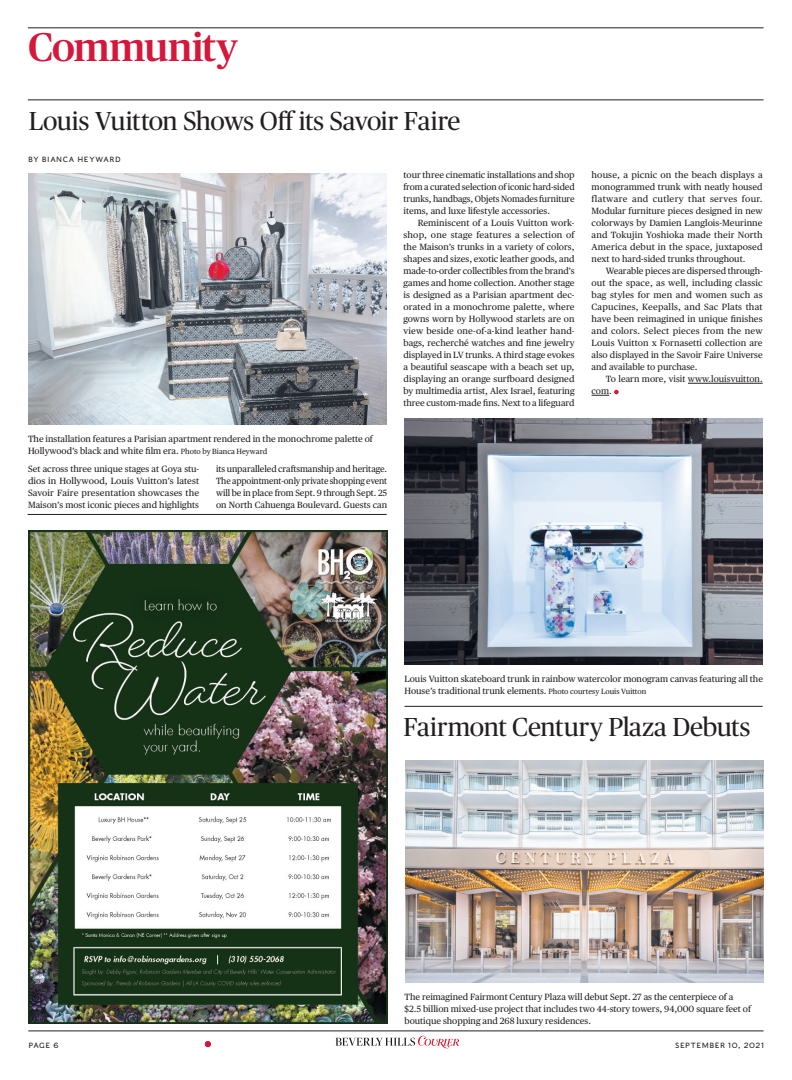
<style>
.page{position:relative;width:792px;height:1080px;background:#fff}
.page>*{position:absolute;margin:0;border:0;box-sizing:border-box;transform-origin:0 0}
.t1{font:500 40px "Publico";letter-spacing:-.01em;color:#d5173b}
.t2{font:26px "Publico Headline";letter-spacing:-.015em;color:#231f20}
.t3{font:9px/12px "Publico Text";color:#231f20;text-align:justify}
.t4{font:7.5px "Caslons Egyptian";letter-spacing:.075em;color:#231f20}
.s1{font-size:7.5px}
</style>
<div class="page">
<hr style="left:28px;top:1031px;width:736px;height:1px;background:#231f20">
<svg style="left:335px;top:1036px;width:124px;height:12px"></svg>
<hr style="left:28px;top:28px;width:736px;height:1px;background:#231f20">
<hr style="left:28px;top:100px;width:736px;height:1px;background:#231f20">
<svg style="left:205px;top:1041px;width:6px;height:6px"></svg>
<img style="left:28px;top:530px;width:359px;height:494px">
<hr style="left:688px;top:383px;width:75px;height:1px;background:#231f20">
<svg style="left:592px;top:390px;width:27px;height:6px"></svg>
<img style="left:28px;top:173px;width:358px;height:251px">
<img style="left:405px;top:419px;width:358px;height:245px">
<img style="left:405px;top:760px;width:359px;height:222px">
<hr style="left:28px;top:514px;width:359px;height:1px;background:#231f20">
<hr style="left:405px;top:706px;width:358px;height:1px;background:#231f20">
<h1 class="t1" style="left:28px;top:31px;width:211px">Community</h1>
<h2 class="t2" style="left:29px;top:111px;width:433px">Louis Vuitton Shows Off its Savoir Faire</h2>
<p class="t4" style="left:28px;top:157px;width:94px">BY BIANCA HEYWARD</p>
<p class="t3" style="left:28px;top:434px;width:346px">The installation features a Parisian apartment rendered in the monochrome palette of<br>Hollywood’s black and white film era. <span class="s1">Photo by Bianca Heyward</span></p>
<p class="t3" style="left:28px;top:464px;width:173px">Set across three unique stages at Goya stu&shy;dios in Hollywood, Louis Vuitton’s latest Savoir Faire presentation showcases the Maison’s most iconic pieces and highlights</p>
<p class="t3" style="left:216px;top:464px;width:173px">its unparalleled craftsmanship and heritage.<br>The appointment-only private shopping event will be in place from Sept. 9 through Sept. 25 on North Cahuenga Boulevard. Guests can</p>
<p class="t3" style="left:404px;top:170px;width:173px">tour three cinematic installations and shop from a curated selection of iconic hard-sided trunks, handbags, Objets Nomades furniture items, and luxe lifestyle accessories.</p>
<p class="t3" style="left:404px;top:218px;width:173px;text-indent:14px">Reminiscent of a Louis Vuitton work&shy;shop, one stage features a selection of the Maison’s trunks in a variety of colors, shapes and sizes, exotic leather goods, and made-to-order collectibles from the brand’s games and home collection. Another stage is designed as a Parisian apartment dec&shy;orated in a monochrome palette, where gowns worn by Hollywood starlets are on view beside one-of-a-kind leather hand&shy;bags, recherché watches and fine jewelry displayed in LV trunks. A third stage evokes a beautiful seascape with a beach set up, displaying an orange surfboard designed by multimedia artist, Alex Israel, featuring three custom-made fins. Next to a lifeguard</p>
<p class="t3" style="left:592px;top:170px;width:173px">house, a picnic on the beach displays a monogrammed trunk with neatly housed flatware and cutlery that serves four.<br>Modular furniture pieces designed in new colorways by Damien Langlois-Meurinne and Tokujin Yoshioka made their North America debut in the space, juxtaposed next to hard-sided trunks throughout.</p>
<p class="t3" style="left:592px;top:266px;width:173px;text-indent:14px">Wearable pieces are dispersed through&shy;out the space, as well, including classic bag styles for men and women such as Capucines, Keepalls, and Sac Plats that have been reimagined in unique finishes and colors. Select pieces from the new Louis Vuitton x Fornasetti collection are also displayed in the Savoir Faire Universe and available to purchase.</p>
<p class="t3" style="left:592px;top:374px;width:173px;text-indent:14px">To learn more, visit www.louisvuitton. com.</p>
<p class="t3" style="left:405px;top:674px;width:360px">Louis Vuitton skateboard trunk in rainbow watercolor monogram canvas featuring all the<br>House’s traditional trunk elements. <span class="s1">Photo courtesy Louis Vuitton</span></p>
<h2 class="t2" style="left:404px;top:717px;width:348px">Fairmont Century Plaza Debuts</h2>
<p class="t3" style="left:405px;top:992px;width:348px;text-align:left">The reimagined Fairmont Century Plaza will debut Sept. 27 as the centerpiece of a $2.5 billion mixed-use project that includes two 44-story towers, 94,000 square feet of boutique shopping and 268 luxury residences.</p>
<p class="t4" style="left:28px;top:1043px;width:32px">PAGE 6</p>
<p class="t4" style="left:675px;top:1043px;width:91px">SEPTEMBER 10, 2021</p>
</div>
